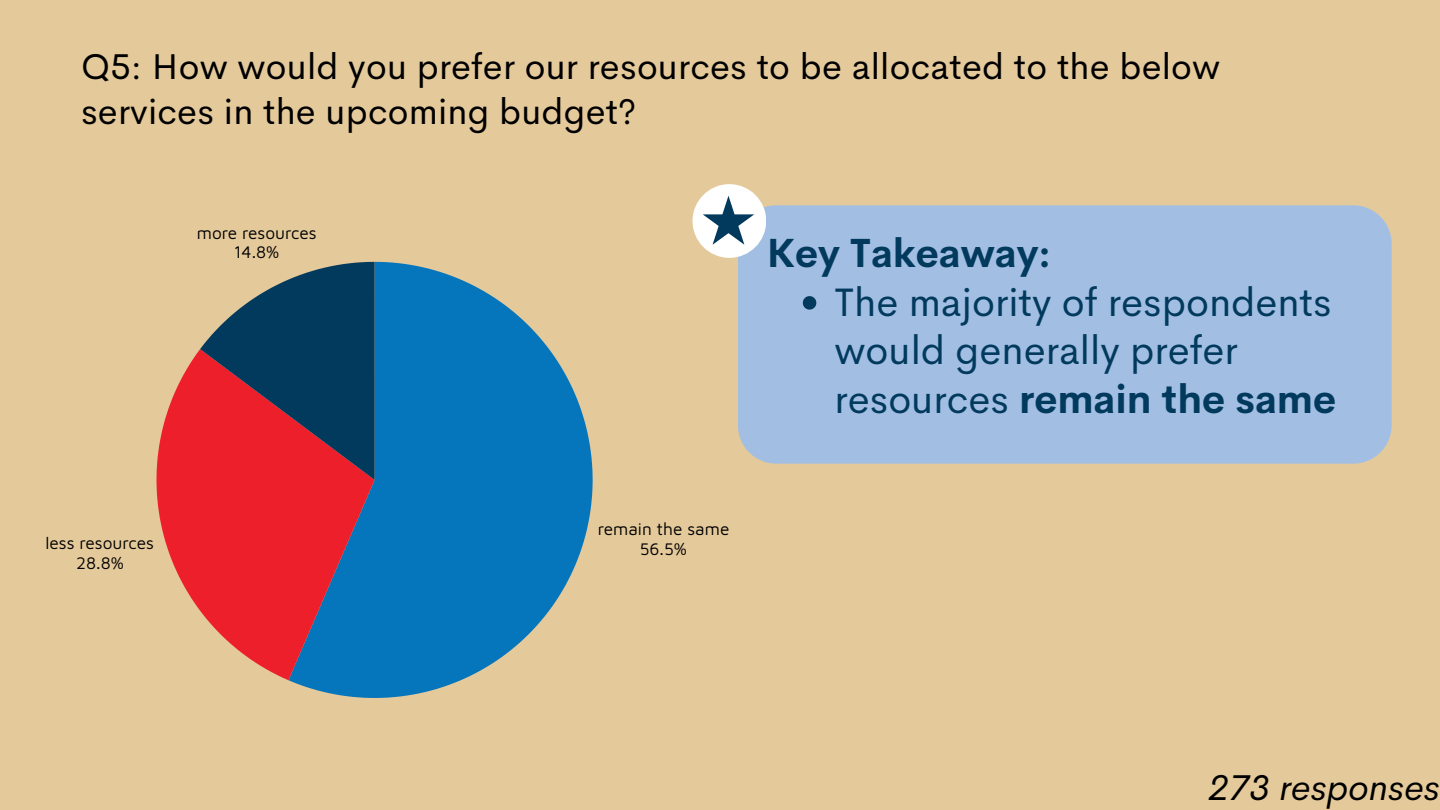
<style>
.page{position:relative;width:1440px;height:810px;background:#e4c99b}
.page>*{position:absolute;margin:0;border:0;box-sizing:border-box;transform-origin:0 0}
.t1{font:39.9px/48.8px "Cerebri Sans";color:#023a5e}
.t2{font:700 39.9px "Cerebri Sans";color:#023a5e}
.t3{font:36px/44.2px "Cerebri Sans";letter-spacing:.005em;color:#000}
.t4{font:italic 36px "Cerebri Sans";letter-spacing:.005em;color:#000}
.t5{font:17.2px/19.8px "Maven Pro";color:#000;text-align:center}
.s1{font-weight:700}
</style>
<div class="page">
<div style="left:738px;top:205px;width:654px;height:259px;background:#a2bfe3;border-radius:38px"></div>
<div style="left:693px;top:184px;width:73px;height:74px;background:#fff;border-radius:50%"></div>
<svg style="left:803px;top:296px;width:13px;height:14px"></svg>
<svg style="left:703px;top:196px;width:51px;height:49px"></svg>
<svg style="left:288px;top:262px;width:305px;height:436px;fill:#0575bc"></svg>
<svg style="left:156px;top:349px;width:219px;height:331px;fill:#ec1f2b"></svg>
<svg style="left:200px;top:262px;width:175px;height:218px;background:#634356"></svg>
<p class="t3" style="left:81px;top:45px;width:1141px">Q5: How would you prefer our resources to be allocated to the below services in the upcoming budget?</p>
<p class="t5" style="left:197px;top:222px;width:121px">more resources<br>14.8%</p>
<h1 class="t2" style="left:767px;top:227px;width:286px">Key Takeaway:</h1>
<p class="t1" style="left:835px;top:277px;width:503px">The majority of respondents would generally prefer resources <span class="s1">remain the same</span></p>
<p class="t5" style="left:598px;top:519px;width:133px">remain the same</p>
<p class="t5" style="left:45px;top:533px;width:110px">less resources</p>
<p class="t5" style="left:640px;top:539px;width:49px">56.5%</p>
<p class="t5" style="left:76px;top:552px;width:49px">28.8%</p>
<p class="t4" style="left:1209px;top:764px;width:233px">273 responses</p>
</div>
